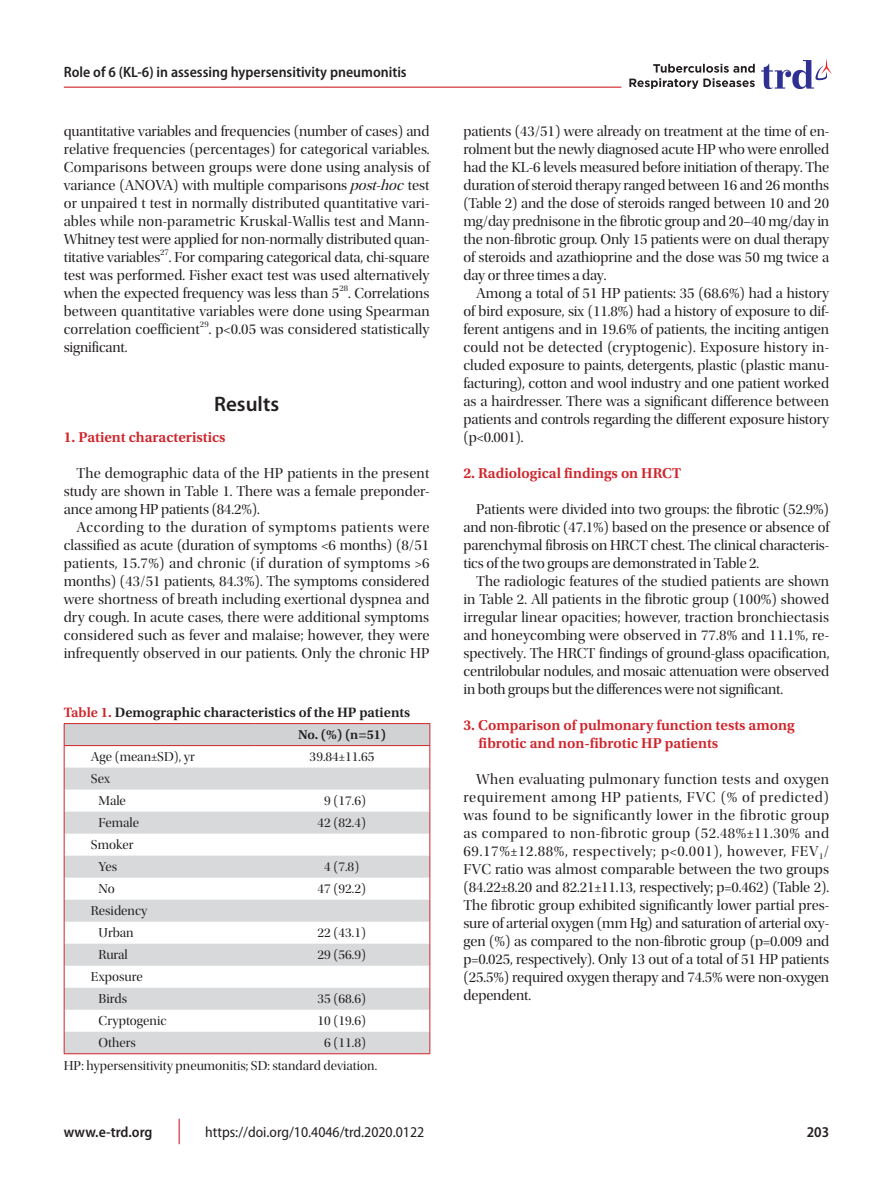
<style>
.page{position:relative;width:893px;height:1191px;background:#fff}
.page>*{position:absolute;margin:0;border:0;box-sizing:border-box;transform-origin:0 0}
.서론_1st{font:600 21px "Myriad Pro";color:#231f20}
.본문{font:15px/18px "Utopia Std Disp";letter-spacing:-.01em;color:#231f20;text-align:justify}
._1__제목_2nd{font:600 15px/18px "Utopia Std";color:#d1232a}
.t1{font:600 semi-condensed 15px "Myriad Pro";color:#231f20}
.t2{font:semi-condensed 15px "Myriad Pro";color:#231f20}
.표제목{font:600 14.25px "Utopia Std";color:#231f20}
.표내용{font:13.5px "Utopia Std Disp";color:#231f20}
.표항목{font:600 13.5px "Utopia Std";color:#231f20}
.본문-2{font:8.7px "Utopia Std Disp";color:#231f20}
.s1{font-style:italic}
.s2{color:#d1232a}
</style>
<div class="page">
<svg style="left:179px;top:1118px;width:1px;height:26px"></svg>
<svg style="left:629px;top:64px;width:126px;height:25px"></svg>
<hr style="left:64px;top:87px;width:557px;height:1px;background:#d1232a">
<svg style="left:761px;top:59px;width:71px;height:30px"></svg>
<svg style="left:64px;top:724px;width:366px;height:329px"></svg>
<hr style="left:64px;top:1053px;width:190px;height:1px;background:#d1232a">
<hr style="left:254px;top:1053px;width:176px;height:1px;background:#d1232a">
<hr style="left:64px;top:723px;width:190px;height:1px;background:#d1232a">
<hr style="left:254px;top:723px;width:176px;height:1px;background:#d1232a">
<hr style="left:64px;top:745px;width:190px;height:1px;background:#d1232a">
<hr style="left:254px;top:745px;width:176px;height:1px;background:#d1232a">
<p class="t1" style="left:64px;top:62px;width:344px">Role of 6 (KL-6) in assessing hypersensitivity pneumonitis</p>
<p class="본문" style="left:64px;top:122px;width:367px">quantitative variables and frequencies (number of cases) and relative frequencies (percentages) for categorical variables.<br>Comparisons between groups were done using analysis of variance (ANOVA) with multiple comparisons <span class="s1">post-hoc</span> test or unpaired t test in normally distributed quantitative vari&shy;ables while non-parametric Kruskal-Wallis test and Mann-Whitney test were applied for non-normally distributed quan&shy;titative variables</p>
<p class="본문-2" style="left:160px;top:247px;width:10px">27</p>
<p class="본문" style="left:64px;top:248px;width:367px;text-indent:105px">. For comparing categorical data, chi-square test was performed. Fisher exact test was used alternatively when the expected frequency was less than 5</p>
<p class="본문-2" style="left:339px;top:283px;width:10px">28</p>
<p class="본문" style="left:64px;top:284px;width:367px;text-indent:284px">. Correlations between quantitative variables were done using Spearman correlation coefficient</p>
<p class="본문-2" style="left:200px;top:319px;width:10px">29</p>
<p class="본문" style="left:209px;top:320px;width:222px">. p&lt;0.05 was considered statistically</p>
<p class="본문" style="left:64px;top:338px;width:65px">significant.</p>
<p class="서론_1st" style="left:214px;top:390px;width:67px">Results</p>
<p class="_1__제목_2nd" style="left:64px;top:428px;width:163px">1. Patient characteristics</p>
<p class="본문" style="left:64px;top:464px;width:367px;text-indent:13px">The demographic data of the HP patients in the present study are shown in Table 1. There was a female preponder&shy;ance among HP patients (84.2%).</p>
<p class="본문" style="left:64px;top:518px;width:367px;text-indent:13px">According to the duration of symptoms patients were classified as acute (duration of symptoms &lt;6 months) (8/51 patients, 15.7%) and chronic (if duration of symptoms &gt;6 months) (43/51 patients, 84.3%). The symptoms considered were shortness of breath including exertional dyspnea and dry cough. In acute cases, there were additional symptoms considered such as fever and malaise; however, they were infrequently observed in our patients. Only the chronic HP</p>
<p class="표제목" style="left:64px;top:704px;width:348px"><span class="s2">Table 1.</span> Demographic characteristics of the HP patients</p>
<p class="표항목" style="left:298px;top:727px;width:90px">No. (%) (n=51)</p>
<p class="표내용" style="left:91px;top:749px;width:105px">Age (mean±SD), yr</p>
<p class="표내용" style="left:310px;top:749px;width:66px">39.84±11.65</p>
<p class="표내용" style="left:91px;top:771px;width:21px">Sex</p>
<p class="표내용" style="left:99px;top:793px;width:29px">Male</p>
<p class="표내용" style="left:324px;top:793px;width:43px">9 (17.6)</p>
<p class="표내용" style="left:99px;top:815px;width:42px">Female</p>
<p class="표내용" style="left:317px;top:815px;width:50px">42 (82.4)</p>
<p class="표내용" style="left:91px;top:837px;width:44px">Smoker</p>
<p class="표내용" style="left:99px;top:859px;width:20px">Yes</p>
<p class="표내용" style="left:324px;top:859px;width:36px">4 (7.8)</p>
<p class="표내용" style="left:99px;top:881px;width:18px">No</p>
<p class="표내용" style="left:317px;top:881px;width:50px">47 (92.2)</p>
<p class="표내용" style="left:91px;top:903px;width:58px">Residency</p>
<p class="표내용" style="left:99px;top:925px;width:37px">Urban</p>
<p class="표내용" style="left:317px;top:925px;width:50px">22 (43.1)</p>
<p class="표내용" style="left:99px;top:947px;width:31px">Rural</p>
<p class="표내용" style="left:317px;top:947px;width:50px">29 (56.9)</p>
<p class="표내용" style="left:91px;top:969px;width:53px">Exposure</p>
<p class="표내용" style="left:99px;top:991px;width:30px">Birds</p>
<p class="표내용" style="left:317px;top:991px;width:50px">35 (68.6)</p>
<p class="표내용" style="left:99px;top:1013px;width:69px">Cryptogenic</p>
<p class="표내용" style="left:317px;top:1013px;width:50px">10 (19.6)</p>
<p class="표내용" style="left:99px;top:1035px;width:39px">Others</p>
<p class="표내용" style="left:324px;top:1035px;width:43px">6 (11.8)</p>
<p class="표내용" style="left:64px;top:1058px;width:315px">HP: hypersensitivity pneumonitis; SD: standard deviation.</p>
<p class="본문" style="left:463px;top:122px;width:367px">patients (43/51) were already on treatment at the time of en&shy;rolment but the newly diagnosed acute HP who were enrolled had the KL-6 levels measured before initiation of therapy. The duration of steroid therapy ranged between 16 and 26 months (Table 2) and the dose of steroids ranged between 10 and 20 mg/day prednisone in the fibrotic group and 20–40 mg/day in the non-fibrotic group. Only 15 patients were on dual therapy of steroids and azathioprine and the dose was 50 mg twice a day or three times a day.</p>
<p class="본문" style="left:463px;top:284px;width:367px;text-indent:13px">Among a total of 51 HP patients: 35 (68.6%) had a history of bird exposure, six (11.8%) had a history of exposure to dif&shy;ferent antigens and in 19.6% of patients, the inciting antigen could not be detected (cryptogenic). Exposure history in&shy;cluded exposure to paints, detergents, plastic (plastic manu&shy;facturing), cotton and wool industry and one patient worked as a hairdresser. There was a significant difference between patients and controls regarding the different exposure history (p&lt;0.001).</p>
<p class="_1__제목_2nd" style="left:463px;top:464px;width:219px">2. Radiological findings on HRCT</p>
<p class="본문" style="left:463px;top:500px;width:367px;text-indent:13px">Patients were divided into two groups: the fibrotic (52.9%) and non-fibrotic (47.1%) based on the presence or absence of parenchymal fibrosis on HRCT chest. The clinical characteris&shy;tics of the two groups are demonstrated in Table 2.</p>
<p class="본문" style="left:463px;top:572px;width:367px;text-indent:13px">The radiologic features of the studied patients are shown in Table 2. All patients in the fibrotic group (100%) showed irregular linear opacities; however, traction bronchiectasis and honeycombing were observed in 77.8% and 11.1%, re&shy;spectively. The HRCT findings of ground-glass opacification, centrilobular nodules, and mosaic attenuation were observed in both groups but the differences were not significant.</p>
<p class="_1__제목_2nd" style="left:478px;top:716px;width:318px;text-indent:-15px">3. Comparison of pulmonary function tests among fibrotic and non-fibrotic HP patients</p>
<p class="본문" style="left:463px;top:770px;width:367px;text-indent:13px">When evaluating pulmonary function tests and oxygen requirement among HP patients, FVC (% of predicted) was found to be significantly lower in the fibrotic group as compared to non-fibrotic group (52.48%±11.30% and 69.17%±12.88%, respectively; p&lt;0.001), however, FEV<sub>1</sub>/ FVC ratio was almost comparable between the two groups (84.22±8.20 and 82.21±11.13, respectively; p=0.462) (Table 2).<br>The fibrotic group exhibited significantly lower partial pres&shy;sure of arterial oxygen (mm Hg) and saturation of arterial oxy&shy;gen (%) as compared to the non-fibrotic group (p=0.009 and p=0.025, respectively). Only 13 out of a total of 51 HP patients (25.5%) required oxygen therapy and 74.5% were non-oxygen dependent.</p>
<p class="t1" style="left:64px;top:1122px;width:90px">www.e-trd.org</p>
<p class="t2" style="left:205px;top:1122px;width:221px">https://doi.org/10.4046/trd.2020.0122</p>
<p class="t1" style="left:807px;top:1122px;width:24px">203</p>
</div>
